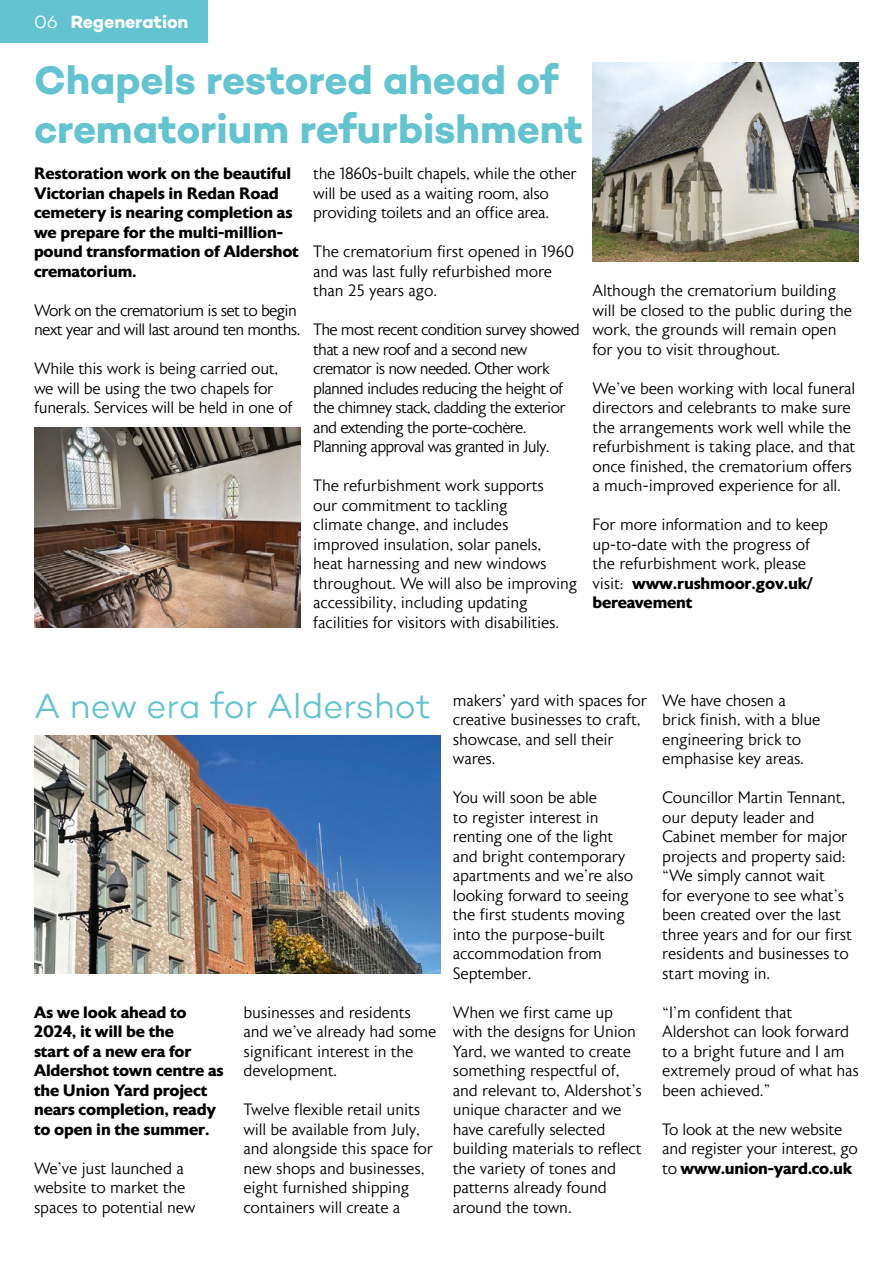
<style>
.page{position:relative;width:893px;height:1263px;background:#fff}
.page>*{position:absolute;margin:0;border:0;box-sizing:border-box;transform-origin:0 0}
.Heading_3{font:700 40.5px/48.6px "Campton";letter-spacing:-.005em;color:#63c3d1}
.Heading_3-2{font:300 35.4px "Campton";letter-spacing:-.005em;color:#63c3d1}
.t1{font:700 18px "Campton";letter-spacing:-.01em;color:#fff}
.Paragraph{font:300 16.5px/19.5px "Astoria Sans";letter-spacing:-.01em;color:#000}
.Paragraph-2{font:700 16.5px/19.5px "Astoria Sans";letter-spacing:-.01em;color:#000}
.Paragraph-3{font:300 16.5px/19.5px "Astoria Sans";letter-spacing:-.045em;color:#000}
.Paragraph-4{font:300 16.5px/19.5px "Astoria Sans";letter-spacing:-.04em;color:#000}
.s1{font-weight:300}
.s2{font-weight:700}
</style>
<div class="page">
<div style="left:0;top:0;width:208px;height:43px;background:#63c3d1"></div>
<img style="left:34px;top:428px;width:266px;height:200px">
<img style="left:592px;top:62px;width:267px;height:200px">
<img style="left:34px;top:735px;width:406px;height:238px">
<p class="t1" style="left:34px;top:11px;width:156px"><span class="s1">06</span> Regeneration</p>
<h3 class="Heading_3" style="left:34px;top:56px;width:551px">Chapels restored ahead of crematorium refurbishment</h3>
<p class="Paragraph-2" style="left:34px;top:164px;width:266px">Restoration work on the beautiful<br>Victorian chapels in Redan Road cemetery is nearing completion as we prepare for the multi-million&shy;pound transformation of Aldershot crematorium.</p>
<p class="Paragraph-4" style="left:34px;top:301px;width:268px">Work on the crematorium is set to begin next year and will last around ten months.</p>
<p class="Paragraph" style="left:34px;top:359px;width:260px">While this work is being carried out, we will be using the two chapels for funerals. Services will be held in one of</p>
<p class="Paragraph" style="left:313px;top:164px;width:265px">the 1860s-built chapels, while the other will be used as a waiting room, also providing toilets and an office area.</p>
<p class="Paragraph" style="left:313px;top:242px;width:262px">The crematorium first opened in 1960 and was last fully refurbished more than 25 years ago.</p>
<p class="Paragraph-3" style="left:313px;top:320px;width:268px">The most recent condition survey showed that a new roof and a second new cremator is now needed. Other work planned includes reducing the height of the chimney stack, cladding the exterior and extending the porte-cochère.<br>Planning approval was granted in July.</p>
<p class="Paragraph" style="left:313px;top:476px;width:266px">The refurbishment work supports<br>our commitment to tackling<br>climate change, and includes improved insulation, solar panels,<br>heat harnessing and new windows throughout. We will also be improving accessibility, including updating facilities for visitors with disabilities.</p>
<p class="Paragraph" style="left:592px;top:281px;width:261px">Although the crematorium building will be closed to the public during the work, the grounds will remain open for you to visit throughout.</p>
<p class="Paragraph" style="left:592px;top:379px;width:264px">We’ve been working with local funeral directors and celebrants to make sure the arrangements work well while the refurbishment is taking place, and that once finished, the crematorium offers a much-improved experience for all.</p>
<p class="Paragraph" style="left:592px;top:515px;width:237px">For more information and to keep up-to-date with the progress of the refurbishment work, please visit: <span class="s2">www.rushmoor.gov.uk/ bereavement</span></p>
<h3 class="Heading_3-2" style="left:34px;top:684px;width:399px">A new era for Aldershot</h3>
<p class="Paragraph-2" style="left:34px;top:1002px;width:191px">As we look ahead to<br>2024, it will be the<br>start of a new era for<br>Aldershot town centre as the Union Yard project nears completion, ready to open in the summer.</p>
<p class="Paragraph" style="left:34px;top:1159px;width:163px">We’ve just launched a website to market the spaces to potential new</p>
<p class="Paragraph" style="left:243px;top:1003px;width:194px">businesses and residents and we’ve already had some significant interest in the development.</p>
<p class="Paragraph" style="left:243px;top:1100px;width:191px">Twelve flexible retail units will be available from July, and alongside this space for new shops and businesses, eight furnished shipping containers will create a</p>
<p class="Paragraph" style="left:453px;top:691px;width:196px">makers’ yard with spaces for creative businesses to craft, showcase, and sell their wares.</p>
<p class="Paragraph" style="left:453px;top:788px;width:182px">You will soon be able<br>to register interest in renting one of the light and bright contemporary apartments and we’re also looking forward to seeing the first students moving into the purpose-built accommodation from<br>September.</p>
<p class="Paragraph" style="left:453px;top:1003px;width:191px">When we first came up with the designs for Union<br>Yard, we wanted to create something respectful of, and relevant to, Aldershot’s unique character and we have carefully selected building materials to reflect the variety of tones and patterns already found around the town.</p>
<p class="Paragraph" style="left:662px;top:691px;width:160px">We have chosen a brick finish, with a blue engineering brick to emphasise key areas.</p>
<p class="Paragraph" style="left:662px;top:788px;width:191px">Councillor Martin Tennant, our deputy leader and<br>Cabinet member for major projects and property said: “We simply cannot wait<br>for everyone to see what’s been created over the last three years and for our first residents and businesses to start moving in.</p>
<p class="Paragraph" style="left:662px;top:1003px;width:198px">“I’m confident that<br>Aldershot can look forward to a bright future and I am extremely proud of what has been achieved.”</p>
<p class="Paragraph" style="left:662px;top:1120px;width:197px">To look at the new website and register your interest, go to <span class="s2">www.union-yard.co.uk</span></p>
</div>
